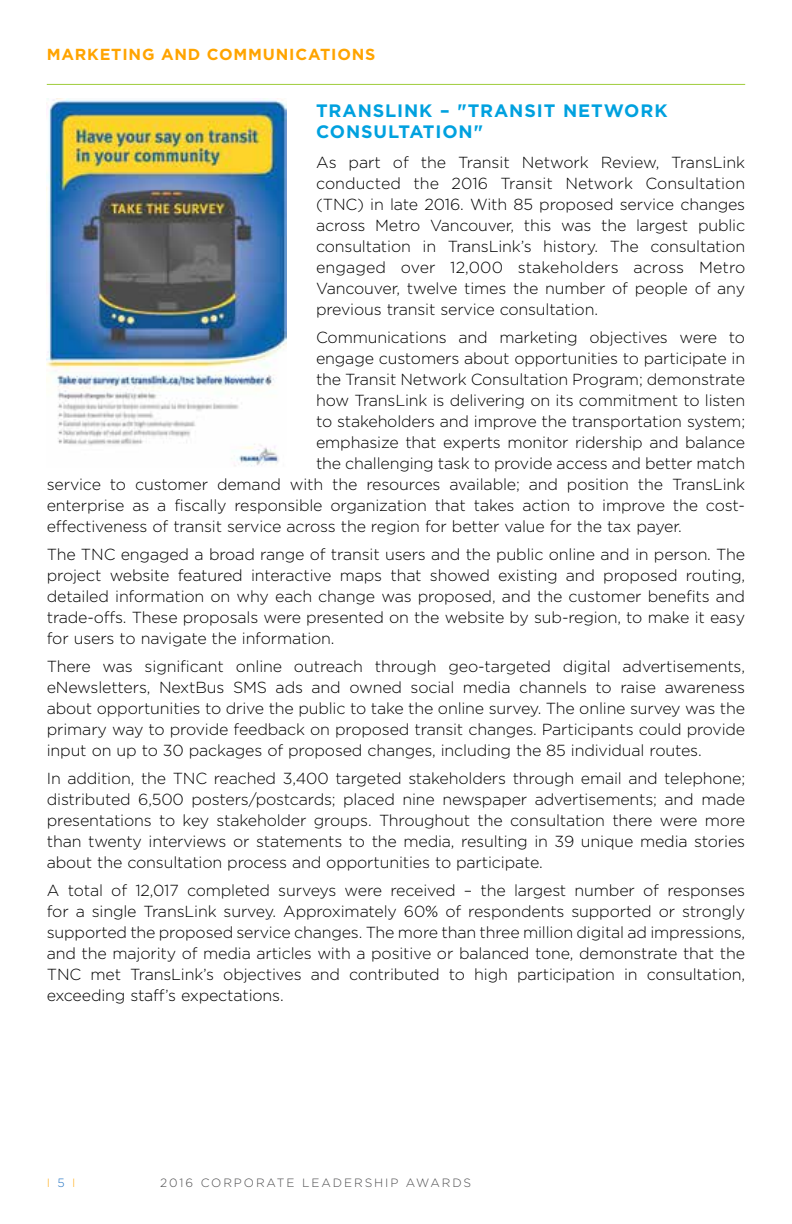
<style>
.page{position:relative;width:792px;height:1224px;background:#fff}
.page>*{position:absolute;margin:0;border:0;box-sizing:border-box;transform-origin:0 0}
.t1{font:700 18px/21px "Gotham";letter-spacing:.05em;color:#00a1df}
.t2{font:300 16px/21px "Gotham";letter-spacing:-.01em;color:#000;text-align:justify}
.t3{font:700 16px "Gotham";letter-spacing:.05em;color:#ffa400}
.t4{font:300 12px "Gotham";letter-spacing:.16em;color:#4d4d4f}
.t5{font:300 12px "Gotham";color:#ffb226}
.s1{color:#2675c3}
</style>
<div class="page">
<hr style="left:47px;top:84px;width:698px;height:1px;background:#9fcc3b">
<img style="left:47px;top:99px;width:240px;height:368px">
<p class="t3" style="left:47px;top:43px;width:330px">MARKETING AND COMMUNICATIONS</p>
<p class="t1" style="left:316px;top:100px;width:353px">TRANSLINK – "TRANSIT NETWORK<br>CONSULTATION"</p>
<p class="t2" style="left:316px;top:151px;width:431px">As part of the Transit Network Review, TransLink conducted the 2016 Transit Network Consultation (TNC) in late 2016. With 85 proposed service changes across Metro Vancouver, this was the largest public consultation in TransLink’s history. The consultation engaged over 12,000 stakeholders across Metro Vancouver, twelve times the number of people of any previous transit service consultation.</p>
<p class="t2" style="left:316px;top:326px;width:431px">Communications and marketing objectives were to</p>
<p class="t2" style="left:316px;top:347px;width:431px">engage customers about opportunities to participate in</p>
<p class="t2" style="left:316px;top:368px;width:431px">the Transit Network Consultation Program; demonstrate</p>
<p class="t2" style="left:316px;top:389px;width:431px">how TransLink is delivering on its commitment to listen</p>
<p class="t2" style="left:316px;top:410px;width:431px">to stakeholders and improve the transportation system;</p>
<p class="t2" style="left:316px;top:431px;width:431px">emphasize that experts monitor ridership and balance</p>
<p class="t2" style="left:316px;top:452px;width:431px">the challenging task to provide access and better match</p>
<p class="t2" style="left:47px;top:473px;width:700px">service to customer demand with the resources available; and position the TransLink</p>
<p class="t2" style="left:47px;top:494px;width:700px">enterprise as a fiscally responsible organization that takes action to improve the cost-</p>
<p class="t2" style="left:47px;top:515px;width:637px">effectiveness of transit service across the region for better value for the tax payer.</p>
<p class="t2" style="left:47px;top:543px;width:700px">The TNC engaged a broad range of transit users and the public online and in person. The project website featured interactive maps that showed existing and proposed routing, detailed information on why each change was proposed, and the customer benefits and trade-offs. These proposals were presented on the website by sub-region, to make it easy for users to navigate the information.</p>
<p class="t2" style="left:47px;top:655px;width:700px">There was significant online outreach through geo-targeted digital advertisements, eNewsletters, NextBus SMS ads and owned social media channels to raise awareness about opportunities to drive the public to take the online survey. The online survey was the primary way to provide feedback on proposed transit changes. Participants could provide input on up to 30 packages of proposed changes, including the 85 individual routes.</p>
<p class="t2" style="left:47px;top:768px;width:700px">In addition, the TNC reached 3,400 targeted stakeholders through email and telephone; distributed 6,500 posters/postcards; placed nine newspaper advertisements; and made presentations to key stakeholder groups. Throughout the consultation there were more than twenty interviews or statements to the media, resulting in 39 unique media stories about the consultation process and opportunities to participate.</p>
<p class="t2" style="left:47px;top:880px;width:700px">A total of 12,017 completed surveys were received – the largest number of responses for a single TransLink survey. Approximately 60% of respondents supported or strongly supported the proposed service changes. The more than three million digital ad impressions, and the majority of media articles with a positive or balanced tone, demonstrate that the TNC met TransLink’s objectives and contributed to high participation in consultation, exceeding staff’s expectations.</p>
<p class="t5" style="left:47px;top:1175px;width:30px">I <span class="s1">5</span> I</p>
<p class="t4" style="left:160px;top:1175px;width:312px">2016 CORPORATE LEADERSHIP AWARDS</p>
</div>
